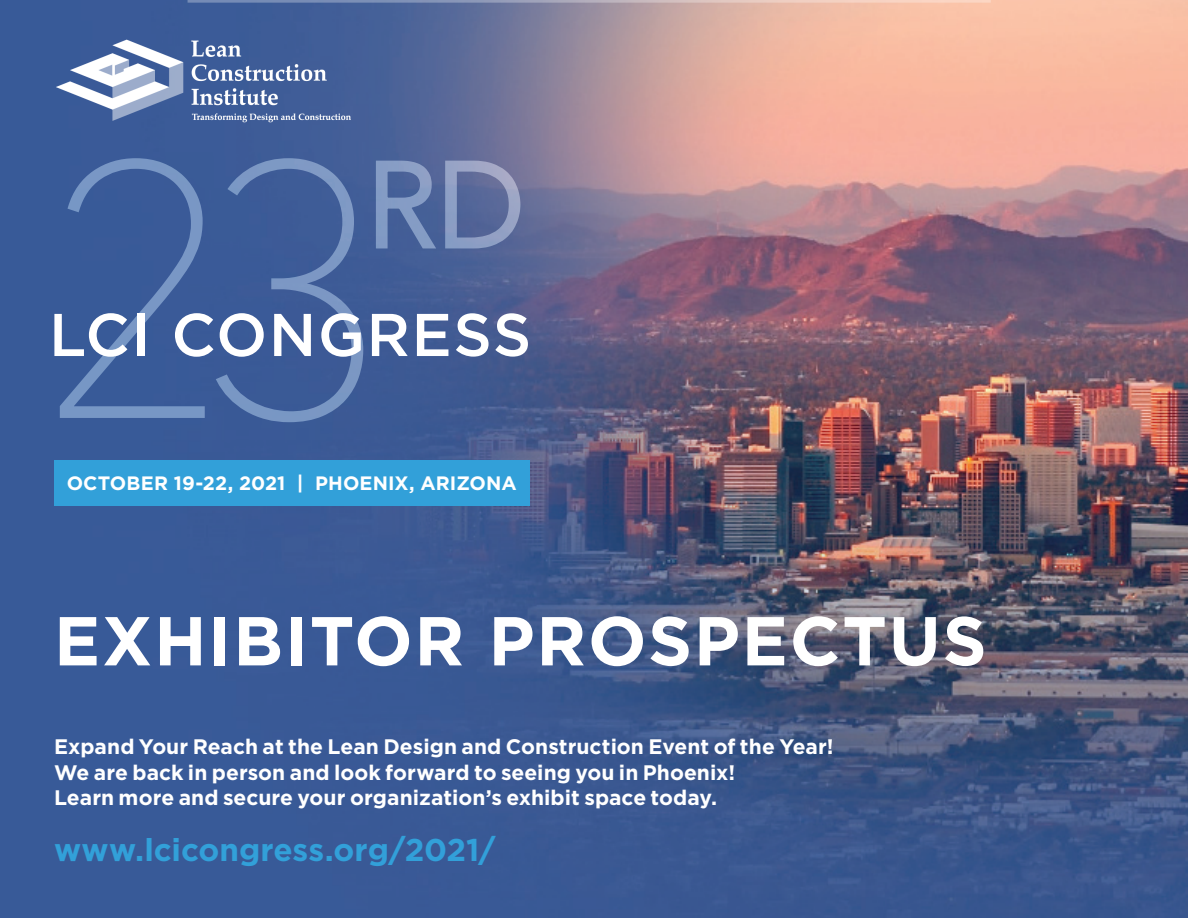
<style>
.page{position:relative;width:1188px;height:918px;background:#fff}
.page>*{position:absolute;margin:0;border:0;box-sizing:border-box;transform-origin:0 0}
.t1{font:700 69px "Gotham";letter-spacing:.025em;color:#fff}
.t2{font:500 60.15px "Gotham";letter-spacing:.025em;color:#fff}
.t3{font:700 31.5px "Gotham";color:#32a0d9}
.t4{font:700 21px/25.5px "Gotham";color:#fff}
.t5{font:700 19.35px "Gotham";letter-spacing:.005em;color:#fff}
</style>
<div class="page">
<img style="left:0;top:0;width:1188px;height:918px">
<div style="left:54px;top:461px;width:476px;height:45px;background:#32a0d9"></div>
<hr style="left:188px;top:0;width:803px;height:3px;background:#fff">
<svg style="left:58px;top:157px;width:464px;height:267px"></svg>
<img style="left:54px;top:38px;width:298px;height:86px">
<h2 class="t2" style="left:49px;top:295px;width:484px">LCI CONGRESS</h2>
<p class="t5" style="left:67px;top:470px;width:451px">OCTOBER 19-22, 2021 | PHOENIX, ARIZONA</p>
<h1 class="t1" style="left:54px;top:595px;width:934px">EXHIBITOR PROSPECTUS</h1>
<p class="t4" style="left:54px;top:734px;width:781px">Expand Your Reach at the Lean Design and Construction Event of the Year!<br>We are back in person and look forward to seeing you in Phoenix!<br>Learn more and secure your organization’s exhibit space today.</p>
<h3 class="t3" style="left:54px;top:829px;width:443px">www.lcicongress.org/2021/</h3>
</div>
